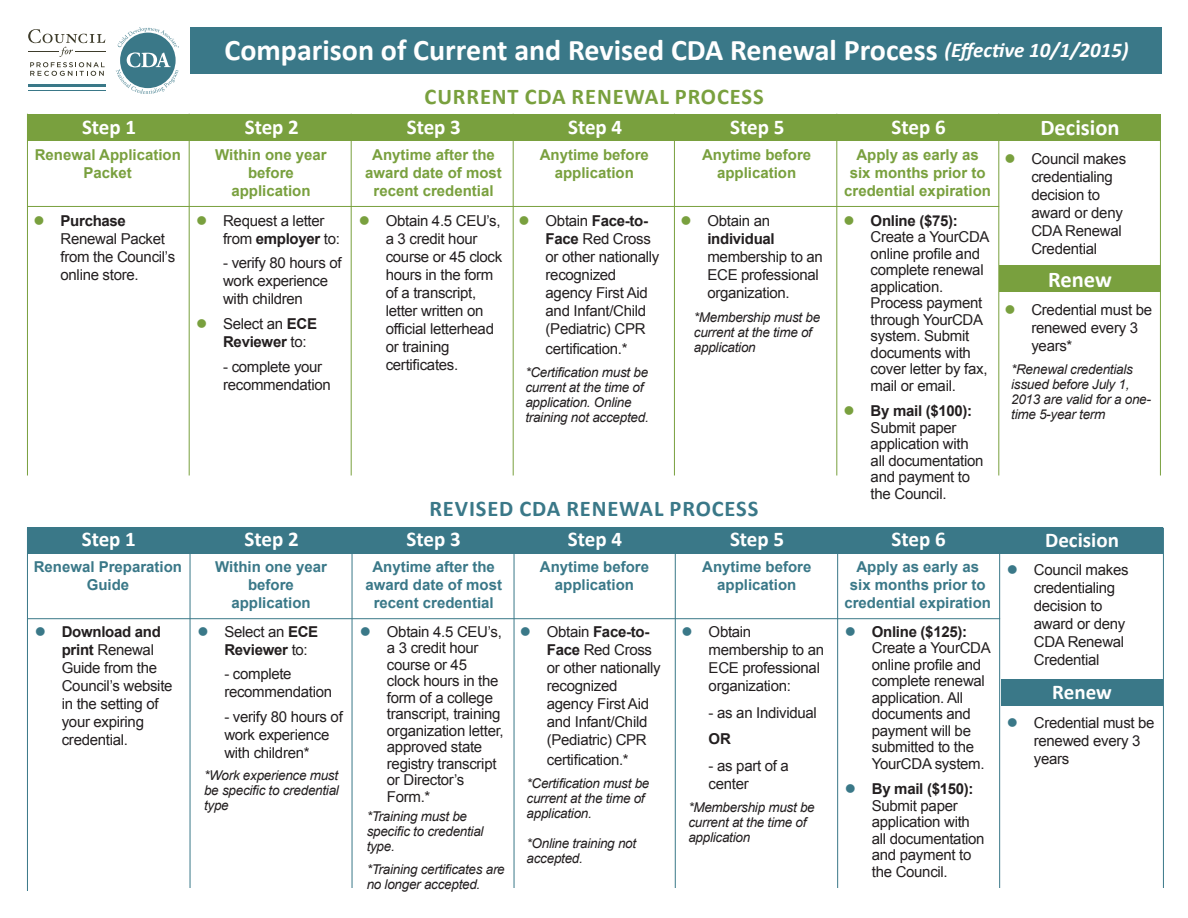
<style>
.page{position:relative;width:1188px;height:918px;background:#fff}
.page>*{position:absolute;margin:0;border:0;box-sizing:border-box;transform-origin:0 0}
.Numbers{font:700 30px "Calibri";color:#fff}
.Numbers-2{font:700 22.5px "Calibri";letter-spacing:.04em;color:#79a03e}
.Numbers-3{font:700 22.5px "Calibri";letter-spacing:.04em;color:#3a7888}
.t1{font:700 22.5px "Calibri";color:#fff}
.t2{font:700 21px "Calibri";color:#fff}
.Text{font:15px/18px "Arial";letter-spacing:-.02em;color:#231f20}
.Titles{font:700 15px/18px "Arial";color:#79a03e;text-align:center}
.Titles-2{font:700 15px/18px "Arial";color:#3a7888;text-align:center}
.Text-2{font:700 15px "Arial";color:#231f20}
.Text-3{font:italic 13.5px/15px "Arial";letter-spacing:-.02em;color:#231f20}
.s1{font-style:italic;font-size:21px}
.s2{color:#79a03e}
.s3{font-weight:700}
.s4{color:#3a7888}
</style>
<div class="page">
<div style="left:28px;top:527px;width:1135px;height:27px;background:#3a7888"></div>
<div style="left:27px;top:114px;width:972px;height:27px;background:#79a03e"></div>
<div style="left:999px;top:265px;width:162px;height:27px;background:#79a03e"></div>
<div style="left:999px;top:114px;width:162px;height:27px;background:#79a03e"></div>
<hr style="left:351px;top:114px;width:1px;height:362px;background:#79a03e">
<hr style="left:513px;top:114px;width:1px;height:362px;background:#79a03e">
<hr style="left:674px;top:114px;width:1px;height:362px;background:#79a03e">
<hr style="left:836px;top:114px;width:1px;height:362px;background:#79a03e">
<hr style="left:189px;top:114px;width:1px;height:362px;background:#79a03e">
<hr style="left:998px;top:114px;width:1px;height:362px;background:#79a03e">
<div style="left:190px;top:27px;width:972px;height:46px;background:#3a7888"></div>
<div style="left:1001px;top:679px;width:162px;height:27px;background:#3a7888"></div>
<hr style="left:352px;top:528px;width:1px;height:360px;background:#3a7888">
<hr style="left:514px;top:528px;width:1px;height:360px;background:#3a7888">
<hr style="left:675px;top:528px;width:1px;height:360px;background:#3a7888">
<hr style="left:837px;top:528px;width:1px;height:360px;background:#3a7888">
<hr style="left:190px;top:528px;width:1px;height:360px;background:#3a7888">
<hr style="left:999px;top:528px;width:1px;height:360px;background:#3a7888">
<hr style="left:28px;top:618px;width:972px;height:1px;background:#3a7888">
<hr style="left:27px;top:206px;width:972px;height:1px;background:#79a03e">
<hr style="left:27px;top:114px;width:1px;height:362px;background:#79a03e">
<hr style="left:1160px;top:115px;width:1px;height:361px;background:#79a03e">
<hr style="left:27px;top:528px;width:1px;height:363px;background:#3a7888">
<hr style="left:1163px;top:528px;width:1px;height:360px;background:#3a7888">
<svg style="left:116px;top:27px;width:63px;height:67px"></svg>
<svg style="left:28px;top:29px;width:77px;height:47px"></svg>
<hr style="left:28px;top:84px;width:78px;height:3px;background:#3a7888">
<hr style="left:28px;top:90px;width:78px;height:1px;background:#3a7888">
<hr style="left:76px;top:51px;width:30px;height:1px;background:#3e3c2b">
<hr style="left:28px;top:51px;width:30px;height:1px;background:#3e3c2b">
<p class="Numbers" style="left:225px;top:31px;width:906px">Comparison of Current and Revised CDA Renewal Process <span class="s1">(Effective 10/1/2015)</span></p>
<p class="Numbers-2" style="left:425px;top:82px;width:341px">CURRENT CDA RENEWAL PROCESS</p>
<p class="t2" style="left:82px;top:113px;width:56px">Step 1</p>
<p class="t2" style="left:245px;top:113px;width:56px">Step 2</p>
<p class="t2" style="left:407px;top:113px;width:56px">Step 3</p>
<p class="t2" style="left:568px;top:113px;width:56px">Step 4</p>
<p class="t2" style="left:730px;top:113px;width:56px">Step 5</p>
<p class="t2" style="left:892px;top:113px;width:56px">Step 6</p>
<p class="Titles" style="left:35px;top:146px;width:148px">Renewal Application<br>Packet</p>
<p class="Titles" style="left:215px;top:146px;width:113px">Within one year before application</p>
<p class="Titles" style="left:365px;top:146px;width:138px">Anytime after the award date of most recent credential</p>
<p class="Titles" style="left:540px;top:146px;width:111px">Anytime before application</p>
<p class="Titles" style="left:702px;top:146px;width:111px">Anytime before application</p>
<p class="Titles" style="left:844px;top:146px;width:148px">Apply as early as six months prior to credential expiration</p>
<p class="Text" style="left:61px;top:212px;width:116px;text-indent:-27px"><span class="s2">●</span> <span class="s3">Purchase<br></span>Renewal Packet from the Council’s online store.</p>
<p class="Text" style="left:223px;top:212px;width:118px;text-indent:-27px"><span class="s2">●</span> Request a letter from <span class="s3">employer</span> to:</p>
<p class="Text" style="left:223px;top:254px;width:120px">- verify 80 hours of work experience with children</p>
<p class="Text" style="left:223px;top:315px;width:95px;text-indent:-27px"><span class="s2">●</span> Select an <span class="s3">ECE<br>Reviewer</span> to:</p>
<p class="Text" style="left:223px;top:358px;width:109px">- complete your recommendation</p>
<p class="Text" style="left:386px;top:212px;width:118px;text-indent:-27px"><span class="s2">●</span> Obtain 4.5 CEU’s, a 3 credit hour course or 45 clock hours in the form of a transcript, letter written on official letterhead or training certificates.</p>
<p class="Text" style="left:546px;top:212px;width:115px;text-indent:-27px"><span class="s2">●</span> Obtain <span class="s3">Face-to-<br>Face</span> Red Cross or other nationally recognized agency First Aid and Infant/Child (Pediatric) CPR</p>
<p class="Text" style="left:546px;top:340px;width:83px">certification.*</p>
<p class="Text-3" style="left:525px;top:365px;width:125px">*Certification must be current at the time of application. Online training not accepted.</p>
<p class="Text" style="left:707px;top:212px;width:117px;text-indent:-27px"><span class="s2">●</span> Obtain an <span class="s3">individual </span>membership to an<br>ECE professional organization.</p>
<p class="Text-3" style="left:694px;top:310px;width:128px">*Membership must be current at the time of application</p>
<p class="Numbers-3" style="left:429px;top:494px;width:330px">REVISED CDA RENEWAL PROCESS</p>
<p class="Text" style="left:871px;top:213px;width:120px;line-height:16.5px;text-indent:-27px"><span class="s2">●</span> <span class="s3">Online ($75):<br></span>Create a YourCDA online profile and complete renewal application.<br>Process payment through YourCDA system. Submit documents with cover letter by fax, mail or email.</p>
<p class="Text" style="left:871px;top:403px;width:114px;line-height:16.5px;text-indent:-27px"><span class="s2">●</span> <span class="s3">By mail ($100):<br></span>Submit paper application with all documentation and payment to the Council.</p>
<p class="t2" style="left:82px;top:526px;width:56px">Step 1</p>
<p class="t2" style="left:245px;top:526px;width:56px">Step 2</p>
<p class="t2" style="left:407px;top:526px;width:56px">Step 3</p>
<p class="t2" style="left:568px;top:526px;width:56px">Step 4</p>
<p class="t2" style="left:730px;top:526px;width:56px">Step 5</p>
<p class="t2" style="left:892px;top:525px;width:56px">Step 6</p>
<p class="Titles-2" style="left:34px;top:559px;width:150px">Renewal Preparation<br>Guide</p>
<p class="Titles-2" style="left:215px;top:559px;width:113px">Within one year before application</p>
<p class="Titles-2" style="left:365px;top:559px;width:138px">Anytime after the award date of most recent credential</p>
<p class="Titles-2" style="left:540px;top:559px;width:111px">Anytime before application</p>
<p class="Titles-2" style="left:702px;top:559px;width:111px">Anytime before application</p>
<p class="Titles-2" style="left:844px;top:559px;width:148px">Apply as early as six months prior to credential expiration</p>
<p class="Text" style="left:387px;top:624px;width:118px;line-height:16.5px;text-indent:-27px"><span class="s4">●</span> Obtain 4.5 CEU’s, a 3 credit hour course or 45<br>clock hours in the form of a college transcript, training organization letter, approved state registry transcript or Director’s<br>Form.*</p>
<p class="Text-3" style="left:367px;top:809px;width:118px">*Training must be specific to credential type.</p>
<p class="Text-3" style="left:367px;top:862px;width:140px">*Training certificates are no longer accepted.</p>
<p class="Text" style="left:872px;top:624px;width:120px;line-height:16.5px;text-indent:-27px"><span class="s4">●</span> <span class="s3">Online ($125):<br></span>Create a YourCDA online profile and complete renewal application. All documents and payment will be submitted to the<br>YourCDA system.</p>
<p class="Text" style="left:872px;top:781px;width:114px;line-height:16.5px;text-indent:-27px"><span class="s4">●</span> <span class="s3">By mail ($150):<br></span>Submit paper application with all documentation and payment to the Council.</p>
<p class="Text" style="left:62px;top:623px;width:112px;text-indent:-27px"><span class="s4">●</span> <span class="s3">Download and print</span> Renewal<br>Guide from the<br>Council’s website in the setting of your expiring credential.</p>
<p class="Text" style="left:224px;top:623px;width:95px;text-indent:-27px"><span class="s4">●</span> Select an <span class="s3">ECE<br>Reviewer</span> to:</p>
<p class="Text" style="left:547px;top:623px;width:115px;text-indent:-27px"><span class="s4">●</span> Obtain <span class="s3">Face-to-<br>Face</span> Red Cross or other nationally recognized agency First Aid and Infant/Child (Pediatric) CPR</p>
<p class="Text" style="left:547px;top:751px;width:83px">certification.*</p>
<p class="Text-3" style="left:527px;top:776px;width:124px">*Certification must be current at the time of application.</p>
<p class="Text-3" style="left:527px;top:836px;width:111px">*Online training not accepted.</p>
<p class="Text" style="left:709px;top:623px;width:117px;text-indent:-27px"><span class="s4">●</span> Obtain membership to an<br>ECE professional organization:</p>
<p class="Text" style="left:709px;top:703px;width:110px">- as an Individual</p>
<p class="Text-2" style="left:709px;top:729px;width:24px">OR</p>
<p class="Text" style="left:709px;top:757px;width:82px">- as part of a center</p>
<p class="Text-3" style="left:688px;top:800px;width:128px">*Membership must be current at the time of application</p>
<p class="Text" style="left:224px;top:665px;width:109px">- complete recommendation</p>
<p class="Text" style="left:224px;top:708px;width:120px">- verify 80 hours of work experience with children*</p>
<p class="Text-3" style="left:204px;top:768px;width:136px;text-align:justify">*Work experience must be specific to credential type</p>
<p class="t1" style="left:1040px;top:113px;width:81px">Decision</p>
<p class="Text" style="left:1031px;top:149px;width:96px;text-indent:-27px"><span class="s2">●</span> Council makes credentialing decision to award or deny<br>CDA Renewal<br>Credential</p>
<p class="t1" style="left:1048px;top:265px;width:65px">Renew</p>
<p class="Text" style="left:1031px;top:301px;width:122px;text-indent:-27px"><span class="s2">●</span> Credential must be renewed every 3 years*</p>
<p class="Text-3" style="left:1011px;top:362px;width:141px">*Renewal credentials issued before July 1,<br>2013 are valid for a one&shy;time 5-year term</p>
<p class="t2" style="left:1045px;top:527px;width:75px">Decision</p>
<p class="Text" style="left:1034px;top:561px;width:96px;text-indent:-27px"><span class="s4">●</span> Council makes credentialing decision to award or deny<br>CDA Renewal<br>Credential</p>
<p class="t2" style="left:1052px;top:679px;width:61px">Renew</p>
<p class="Text" style="left:1034px;top:714px;width:122px;text-indent:-27px"><span class="s4">●</span> Credential must be renewed every 3 years</p>
</div>
